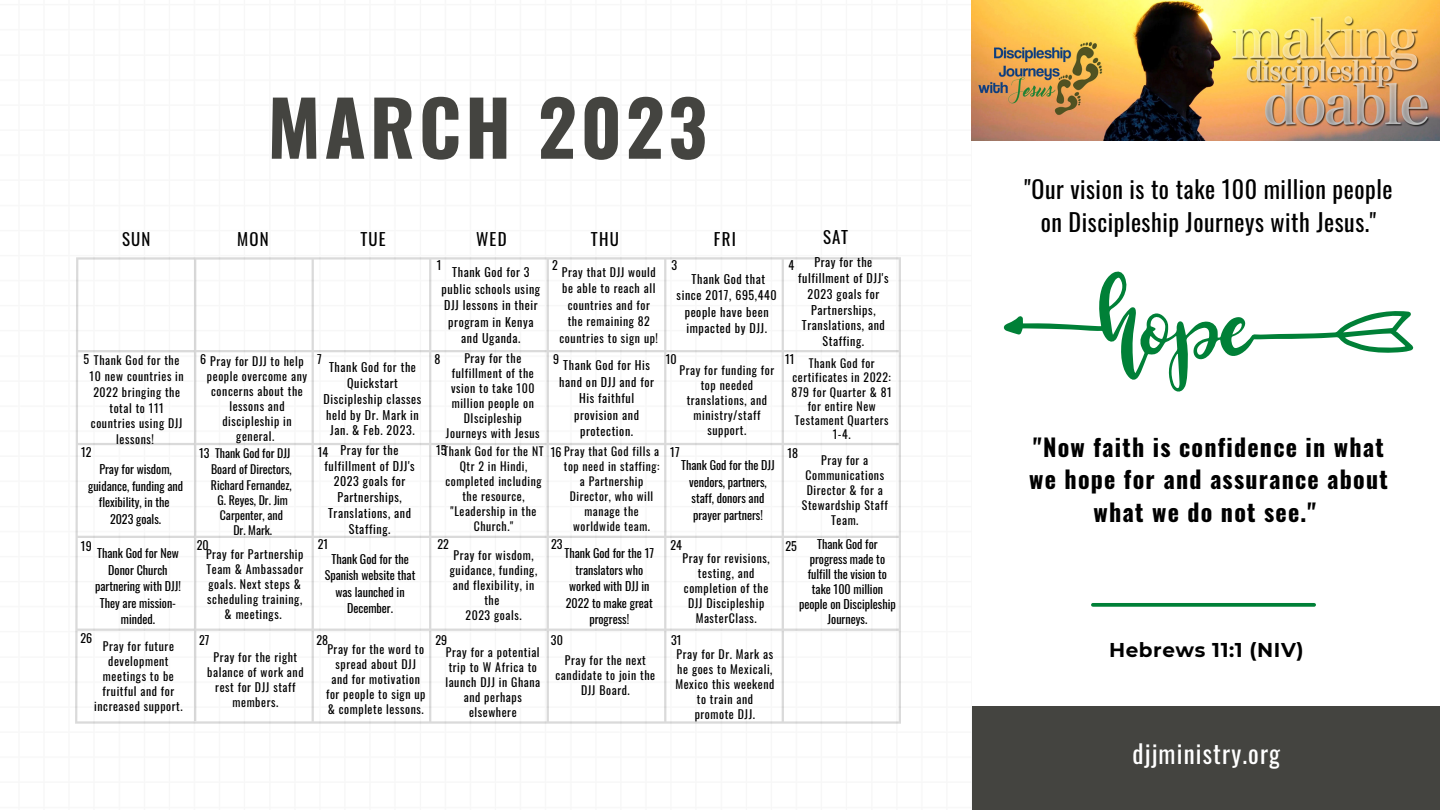
<style>
.page{position:relative;width:1440px;height:810px;background:#fff}
.page>*{position:absolute;margin:0;border:0;box-sizing:border-box;transform-origin:0 0}
.t1{font:700 75.5px "Oswald";letter-spacing:.05em;color:#444440}
.t2{font:25px "Oswald";letter-spacing:.045em;color:#fff}
.t3{font:700 24px/32.2px "Oswald";letter-spacing:.05em;color:#000;text-align:center}
.t4{font:24px/33px "Oswald";letter-spacing:.02em;color:#000;text-align:center}
.t5{font:700 20px "Montserrat";letter-spacing:.03em;color:#000}
.t6{font:16.9px "Oswald";letter-spacing:.07em;color:#000}
.t7{font:12px/16.5px "Oswald";color:#000;text-align:center}
.t8{font:12px/15.8px "Oswald";letter-spacing:.05em;color:#000;text-align:center}
.t9{font:11.8px/15px "Oswald";letter-spacing:.05em;color:#000;text-align:center}
.t10{font:11.8px/15.4px "Oswald";color:#000;text-align:center}
.t11{font:11.7px/14.2px "Oswald";letter-spacing:.05em;color:#000;text-align:center}
.t12{font:11.6px/15px "Oswald";letter-spacing:.05em;color:#000;text-align:center}
.s1{font-size:12px}
</style>
<div class="page">
<svg style="left:75px;top:257px;width:826px;height:467px"></svg>
<div style="left:972px;top:707px;width:468px;height:103px;background:#444440"></div>
<img style="left:972px;top:0;width:468px;height:140px">
<svg style="left:1003px;top:272px;width:411px;height:120px"></svg>
<svg style="left:1093px;top:603px;width:221px;height:4px"></svg>
<h1 class="t1" style="left:268px;top:69px;width:441px">MARCH 2023</h1>
<h3 class="t6" style="left:122px;top:226px;width:30px">SUN</h3>
<h3 class="t6" style="left:237px;top:226px;width:33px">MON</h3>
<h3 class="t6" style="left:360px;top:226px;width:27px">TUE</h3>
<h3 class="t6" style="left:476px;top:226px;width:32px">WED</h3>
<h3 class="t6" style="left:591px;top:226px;width:29px">THU</h3>
<h3 class="t6" style="left:714px;top:226px;width:23px">FRI</h3>
<h3 class="t6" style="left:823px;top:224px;width:26px">SAT</h3>
<p class="t7" style="left:437px;top:256px;width:6px">1</p>
<p class="t7" style="left:552px;top:257px;width:7px">2</p>
<p class="t7" style="left:671px;top:257px;width:7px">3</p>
<p class="t7" style="left:788px;top:257px;width:7px">4</p>
<p class="t8" style="left:798px;top:254px;width:92px">Pray for the fulfillment of DJJ's<br>2023 goals for<br>Partnerships,<br>Translations, and<br>Staffing.</p>
<p class="t9" style="left:560px;top:263px;width:100px;line-height:16.5px">Pray that DJJ would be able to reach all countries and for the remaining 82 countries to sign up!</p>
<p class="t8" style="left:442px;top:264px;width:100px;line-height:16.5px">Thank God for 3 public schools using<br>DJJ lessons in their program in Kenya and Uganda.</p>
<p class="t8" style="left:677px;top:270px;width:102px;line-height:16.5px">Thank God that since 2017, 695,440 people have been impacted by DJJ.</p>
<p class="t9" style="left:446px;top:350px;width:95px">Pray for the fulfillment of the vsion to take 100 million people on<br>DIscipleship<br>Journeys with Jesus</p>
<p class="t9" style="left:83px;top:352px;width:98px"><span class="s1">5</span> Thank God for the</p>
<p class="t7" style="left:200px;top:350px;width:8px">6</p>
<p class="t7" style="left:317px;top:350px;width:6px">7</p>
<p class="t7" style="left:434px;top:350px;width:7px">8</p>
<p class="t7" style="left:553px;top:350px;width:8px">9</p>
<p class="t7" style="left:666px;top:351px;width:12px">10</p>
<p class="t7" style="left:785px;top:351px;width:11px">11</p>
<p class="t9" style="left:207px;top:353px;width:102px">Pray for DJJ to help people overcome any concerns about the lessons and discipleship in general.</p>
<p class="t9" style="left:680px;top:362px;width:96px">Pray for funding for top needed translations, and ministry/staff support.</p>
<p class="t11" style="left:792px;top:356px;width:102px">Thank God for certificates in 2022:<br>879 for Quarter &amp; 81 for entire New<br>Testament Quarters<br>1-4.</p>
<p class="t9" style="left:90px;top:368px;width:96px;line-height:15.8px">10 new countries in<br>2022 bringing the total to 111 countries using DJJ lessons!</p>
<p class="t8" style="left:324px;top:359px;width:99px">Thank God for the<br>Quickstart<br>Discipleship classes held by Dr. Mark in<br>Jan. &amp; Feb. 2023.</p>
<p class="t8" style="left:559px;top:356px;width:96px;line-height:16.5px">Thank God for His hand on DJJ and for<br>His faithful provision and protection.</p>
<p class="t8" style="left:324px;top:442px;width:92px">Pray for the fulfillment of DJJ's<br>2023 goals for<br>Partnerships,<br>Translations, and<br>Staffing.</p>
<p class="t7" style="left:81px;top:444px;width:12px">12</p>
<p class="t7" style="left:318px;top:444px;width:12px">14</p>
<p class="t7" style="left:436px;top:442px;width:12px">15</p>
<p class="t11" style="left:443px;top:443px;width:102px;line-height:15px">Thank God for the NT<br>Qtr 2 in Hindi, completed including the resource, "Leadership in the<br>Church."</p>
<p class="t7" style="left:199px;top:444px;width:12px">13</p>
<p class="t12" style="left:551px;top:444px;width:110px"><span class="s1">16</span> Pray that God fills a</p>
<p class="t7" style="left:670px;top:444px;width:11px">17</p>
<p class="t7" style="left:788px;top:444px;width:12px">18</p>
<p class="t10" style="left:211px;top:445px;width:82px">Thank God for DJJ<br>Board of Directors,<br>Richard Fernandez,<br>G. Reyes, Dr. Jim<br>Carpenter, and<br>Dr. Mark.</p>
<p class="t7" style="left:681px;top:456px;width:95px">Thank God for the DJJ vendors, partners, staff, donors and prayer partners!</p>
<p class="t12" style="left:564px;top:459px;width:97px">top need in staffing: a Partnership<br>Director, who will manage the worldwide team.</p>
<p class="t9" style="left:802px;top:452px;width:87px">Pray for a<br>Communications<br>Director &amp; for a<br>Stewardship Staff<br>Team.</p>
<p class="t7" style="left:88px;top:461px;width:96px">Pray for wisdom, guidance, funding and flexibility, in the<br>2023 goals.</p>
<p class="t7" style="left:81px;top:537px;width:12px">19</p>
<p class="t7" style="left:437px;top:535px;width:13px">22</p>
<p class="t7" style="left:197px;top:536px;width:13px">20</p>
<p class="t7" style="left:318px;top:535px;width:12px">21</p>
<p class="t7" style="left:551px;top:535px;width:13px">23</p>
<p class="t7" style="left:671px;top:536px;width:13px">24</p>
<p class="t9" style="left:206px;top:546px;width:99px">Pray for Partnership<br>Team &amp; Ambassador goals. Next steps &amp; scheduling training, &amp; meetings.</p>
<p class="t9" style="left:450px;top:547px;width:89px">Pray for wisdom, guidance, funding, and flexibility, in the<br>2023 goals.</p>
<p class="t7" style="left:799px;top:536px;width:98px;line-height:15px">Thank God for progress made to fulfill the vision to take 100 million people on Discipleship<br>Journeys.</p>
<p class="t7" style="left:786px;top:538px;width:13px">25</p>
<p class="t7" style="left:95px;top:545px;width:87px">Thank God for New<br>Donor Church partnering with DJJ!<br>They are mission&shy;minded.</p>
<p class="t7" style="left:325px;top:550px;width:92px">Thank God for the<br>Spanish website that was launched in<br>December.</p>
<p class="t7" style="left:565px;top:544px;width:91px">Thank God for the 17 translators who worked with DJJ in<br>2022 to make great progress!</p>
<p class="t9" style="left:683px;top:550px;width:89px">Pray for revisions, testing, and completion of the<br>DJJ Discipleship<br>MasterClass.</p>
<p class="t7" style="left:80px;top:629px;width:13px">26</p>
<p class="t7" style="left:199px;top:631px;width:12px">27</p>
<p class="t7" style="left:316px;top:631px;width:13px">28</p>
<p class="t7" style="left:436px;top:631px;width:13px">29</p>
<p class="t7" style="left:551px;top:631px;width:13px">30</p>
<p class="t7" style="left:671px;top:631px;width:12px">31</p>
<p class="t9" style="left:94px;top:639px;width:90px">Pray for future development meetings to be fruitful and for increased support.</p>
<p class="t9" style="left:326px;top:642px;width:101px">Pray for the word to spread about DJJ and for motivation for people to sign up &amp; complete lessons.</p>
<p class="t9" style="left:675px;top:646px;width:101px">Pray for Dr. Mark as he goes to Mexicali,<br>Mexico this weekend to train and<br>promote DJJ.</p>
<p class="t9" style="left:207px;top:649px;width:98px">Pray for the right balance of work and rest for DJJ staff members.</p>
<p class="t9" style="left:445px;top:645px;width:96px">Pray for a potential trip to W Africa to launch DJJ in Ghana and perhaps elsewhere</p>
<p class="t9" style="left:556px;top:652px;width:101px">Pray for the next candidate to join the<br>DJJ Board.</p>
<h3 class="t4" style="left:1025px;top:171px;width:369px">"Our vision is to take 100 million people on Discipleship Journeys with Jesus."</h3>
<h3 class="t3" style="left:1029px;top:430px;width:360px">"Now faith is confidence in what we hope for and assurance about what we do not see."</h3>
<h3 class="t5" style="left:1109px;top:638px;width:196px">Hebrews 11:1 (NIV)</h3>
<h2 class="t2" style="left:1133px;top:734px;width:149px">djjministry.org</h2>
</div>
